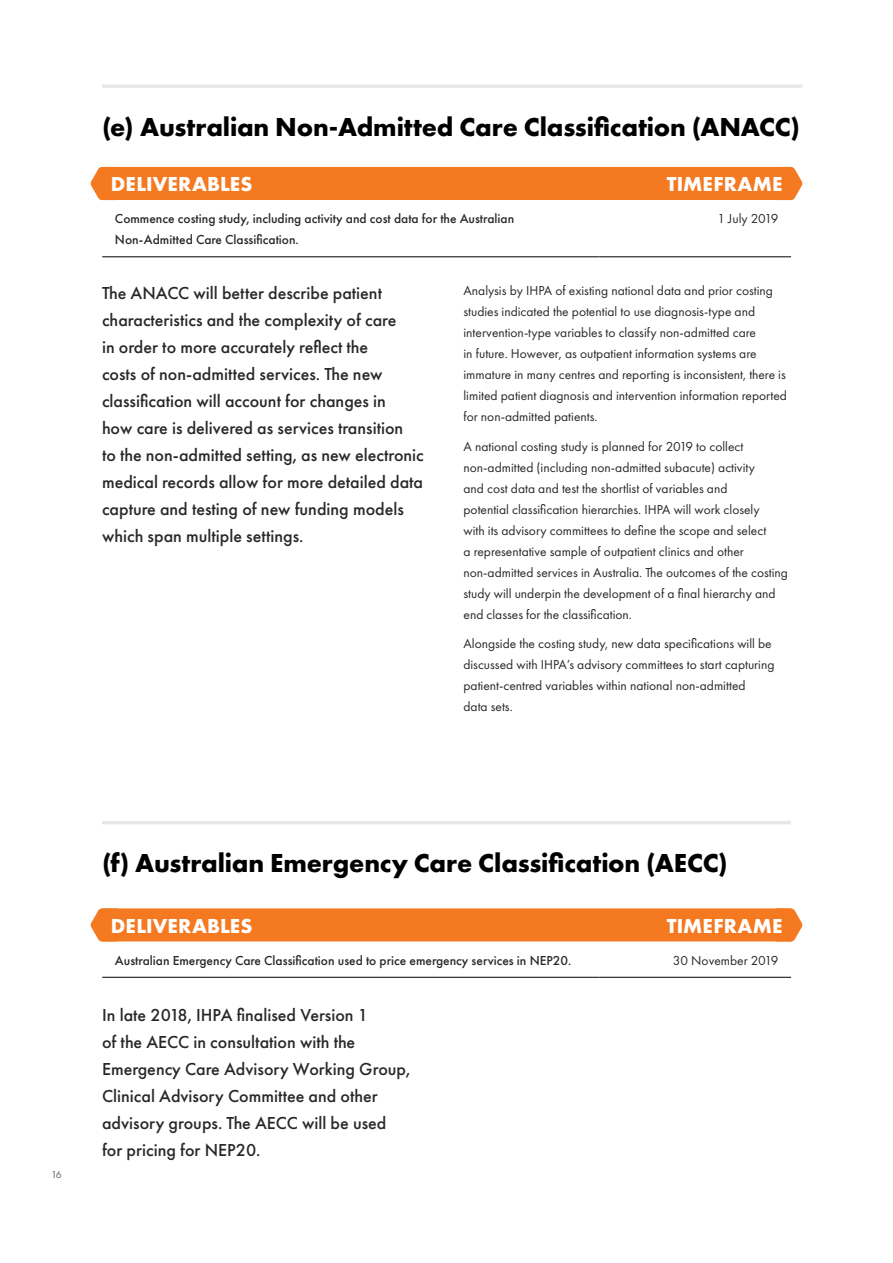
<style>
.page{position:relative;width:893px;height:1263px;background:#fff}
.page>*{position:absolute;margin:0;border:0;box-sizing:border-box;transform-origin:0 0}
.t1{font:700 27px "Futura PT";letter-spacing:-.005em;color:#000}
.objective_number{font:700 21px "Futura PT";letter-spacing:.005em;color:#fff}
.table_header{font:700 21px "Futura PT";letter-spacing:.01em;color:#fff}
.intro_para{font:500 18px/27px "Futura PT";color:#292829}
.body{font:13.5px/21px "Futura PT";color:#292829}
.body-2{font:500 13.5px/21px "Futura PT";color:#292829}
.t2{font:10.5px "Futura PT";color:#636466}
</style>
<div class="page">
<div style="left:90px;top:908px;width:712px;height:33px;background:#f47920"></div>
<hr style="left:102px;top:977px;width:498px;height:1px;background:#000">
<hr style="left:600px;top:977px;width:191px;height:1px;background:#000">
<div style="left:90px;top:167px;width:712px;height:33px;background:#f47920"></div>
<hr style="left:102px;top:256px;width:498px;height:1px;background:#000">
<hr style="left:600px;top:256px;width:191px;height:1px;background:#000">
<hr style="left:102px;top:84px;width:700px;height:4px;background:#e8e7e8">
<hr style="left:102px;top:821px;width:689px;height:3px;background:#e8e7e8">
<h2 class="t1" style="left:102px;top:109px;width:699px">(e) Australian Non-Admitted Care Classification (ANACC)</h2>
<p class="objective_number" style="left:111px;top:171px;width:143px">DELIVERABLES</p>
<h3 class="table_header" style="left:667px;top:171px;width:117px">TIMEFRAME</h3>
<p class="body-2" style="left:115px;top:208px;width:401px">Commence costing study, including activity and cost data for the Australian<br>Non‑Admitted Care Classification.</p>
<p class="body" style="left:717px;top:208px;width:62px">1 July 2019</p>
<p class="intro_para" style="left:102px;top:279px;width:323px">The ANACC will better describe patient characteristics and the complexity of care<br>in order to more accurately reflect the<br>costs of non‑admitted services. The new classification will account for changes in<br>how care is delivered as services transition<br>to the non‑admitted setting, as new electronic medical records allow for more detailed data capture and testing of new funding models which span multiple settings.</p>
<p class="body" style="left:463px;top:280px;width:325px">Analysis by IHPA of existing national data and prior costing studies indicated the potential to use diagnosis-type and intervention-type variables to classify non-admitted care<br>in future. However, as outpatient information systems are immature in many centres and reporting is inconsistent, there is limited patient diagnosis and intervention information reported for non-admitted patients.</p>
<p class="body" style="left:463px;top:436px;width:326px">A national costing study is planned for 2019 to collect non‑admitted (including non-admitted subacute) activity<br>and cost data and test the shortlist of variables and<br>potential classification hierarchies. IHPA will work closely<br>with its advisory committees to define the scope and select<br>a representative sample of outpatient clinics and other non‑admitted services in Australia. The outcomes of the costing study will underpin the development of a final hierarchy and end classes for the classification.</p>
<p class="body" style="left:463px;top:633px;width:313px">Alongside the costing study, new data specifications will be discussed with IHPA’s advisory committees to start capturing patient‑centred variables within national non-admitted<br>data sets.</p>
<p class="t2" style="left:51px;top:1168px;width:12px">16</p>
<h2 class="t1" style="left:102px;top:846px;width:627px">(f) Australian Emergency Care Classification (AECC)</h2>
<p class="objective_number" style="left:111px;top:912px;width:143px">DELIVERABLES</p>
<h3 class="table_header" style="left:667px;top:912px;width:117px">TIMEFRAME</h3>
<p class="body-2" style="left:115px;top:949px;width:458px">Australian Emergency Care Classification used to price emergency services in NEP20.</p>
<p class="body" style="left:673px;top:949px;width:107px">30 November 2019</p>
<p class="intro_para" style="left:102px;top:1002px;width:310px">In late 2018, IHPA finalised Version 1<br>of the AECC in consultation with the Emergency Care Advisory Working Group, Clinical Advisory Committee and other advisory groups. The AECC will be used for pricing for NEP20.</p>
</div>
